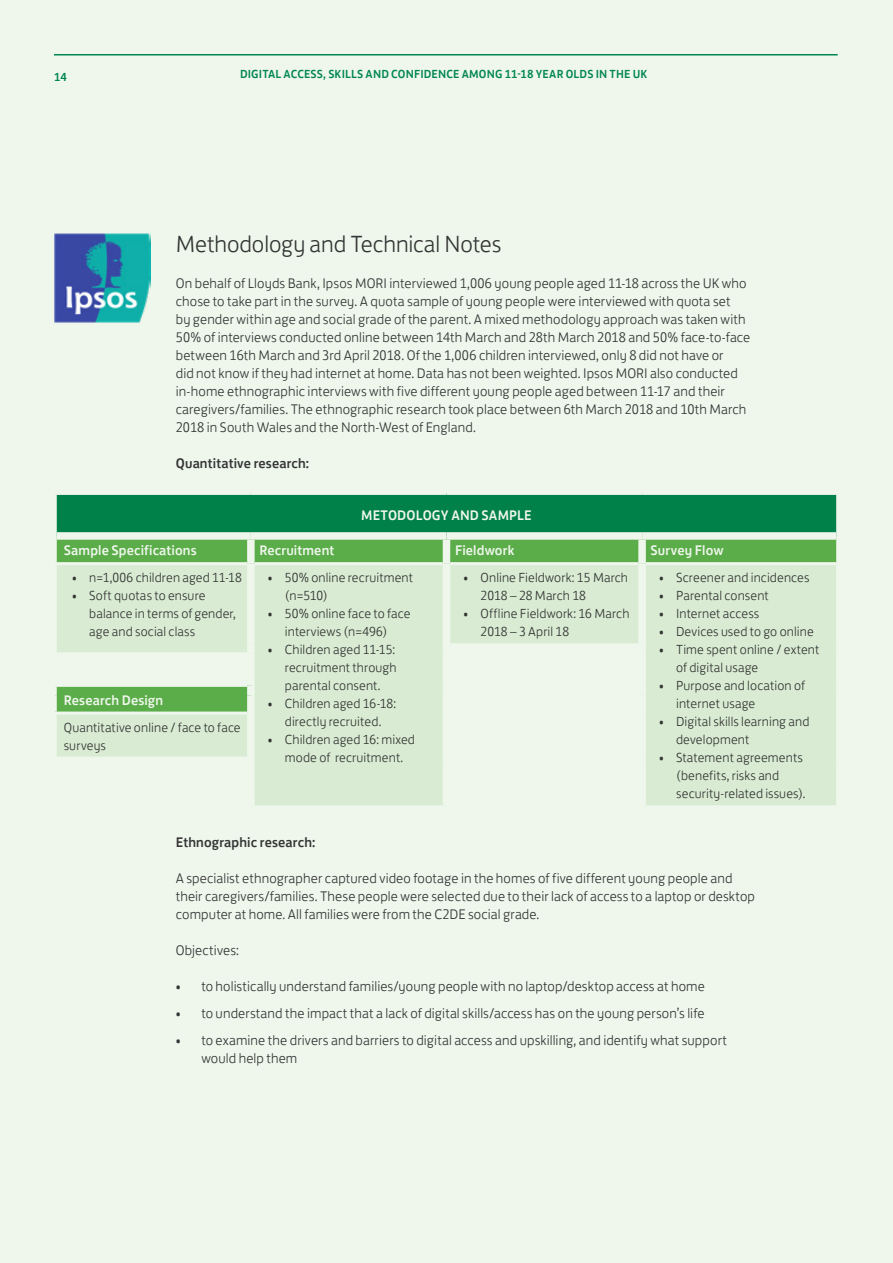
<style>
.page{position:relative;width:893px;height:1263px;background:#eff7ed}
.page>*{position:absolute;margin:0;border:0;box-sizing:border-box;transform-origin:0 0}
.t1{font:300 24px "FS Jack";letter-spacing:-.005em;color:#383738}
.t2{font:300 14.25px/18px "FS Jack";letter-spacing:.005em;color:#383738}
.t3{font:500 14.25px "FS Jack";letter-spacing:.01em;color:#fff}
.t4{font:500 14.25px "FS Jack";letter-spacing:.01em;color:#383738}
.t5{font:300 13.5px/18px "FS Jack";letter-spacing:.01em;color:#383738}
.t6{font:500 12px "FS Jack";letter-spacing:.015em;color:#00864f}
</style>
<div class="page">
<div style="left:55px;top:493px;width:783px;height:43px;background:#00864f"></div>
<div style="left:57px;top:540px;width:779px;height:22px;background:#5bad49"></div>
<div style="left:57px;top:565px;width:779px;height:240px;background:#d9ecd3"></div>
<svg style="left:57px;top:645px;width:581px;height:160px"></svg>
<div style="left:55px;top:685px;width:196px;height:28px;background:#5bad49"></div>
<hr style="left:54px;top:492px;width:197px;height:3px;background:#fff">
<hr style="left:54px;top:495px;width:3px;height:41px;background:#fff">
<hr style="left:251px;top:492px;width:195px;height:3px;background:#fff">
<hr style="left:446px;top:492px;width:196px;height:3px;background:#fff">
<hr style="left:642px;top:492px;width:197px;height:3px;background:#fff">
<hr style="left:836px;top:495px;width:3px;height:41px;background:#fff">
<hr style="left:54px;top:536px;width:3px;height:26px;background:#fff">
<hr style="left:836px;top:536px;width:3px;height:26px;background:#fff">
<hr style="left:54px;top:562px;width:193px;height:3px;background:#fff">
<hr style="left:54px;top:565px;width:3px;height:80px;background:#fff">
<hr style="left:255px;top:562px;width:188px;height:3px;background:#fff">
<hr style="left:450px;top:562px;width:188px;height:3px;background:#fff">
<hr style="left:646px;top:562px;width:193px;height:3px;background:#fff">
<hr style="left:836px;top:565px;width:3px;height:80px;background:#fff">
<hr style="left:450px;top:643px;width:188px;height:3px;background:#fff">
<hr style="left:54px;top:652px;width:193px;height:3px;background:#fff">
<hr style="left:54px;top:655px;width:3px;height:29px;background:#fff">
<hr style="left:836px;top:654px;width:3px;height:31px;background:#fff">
<hr style="left:54px;top:684px;width:193px;height:3px;background:#fff">
<svg style="left:55px;top:687px;width:2px;height:8px"></svg>
<hr style="left:54px;top:695px;width:3px;height:16px;background:#fff">
<hr style="left:450px;top:694px;width:188px;height:3px;background:#fff">
<hr style="left:836px;top:695px;width:3px;height:18px;background:#fff">
<hr style="left:54px;top:711px;width:193px;height:3px;background:#fff">
<hr style="left:54px;top:714px;width:3px;height:43px;background:#fff">
<hr style="left:836px;top:713px;width:3px;height:45px;background:#fff">
<hr style="left:54px;top:757px;width:193px;height:3px;background:#fff">
<hr style="left:54px;top:762px;width:3px;height:43px;background:#fff">
<hr style="left:450px;top:761px;width:188px;height:3px;background:#fff">
<hr style="left:836px;top:762px;width:3px;height:43px;background:#fff">
<hr style="left:54px;top:805px;width:197px;height:3px;background:#fff">
<hr style="left:251px;top:805px;width:195px;height:3px;background:#fff">
<hr style="left:446px;top:805px;width:196px;height:3px;background:#fff">
<hr style="left:642px;top:805px;width:197px;height:3px;background:#fff">
<div style="left:247px;top:540px;width:8px;height:24px;background:#eff7ed"></div>
<div style="left:443px;top:540px;width:7px;height:24px;background:#eff7ed"></div>
<div style="left:638px;top:540px;width:8px;height:24px;background:#eff7ed"></div>
<div style="left:247px;top:564px;width:8px;height:81px;background:#eff7ed"></div>
<div style="left:443px;top:564px;width:7px;height:81px;background:#eff7ed"></div>
<div style="left:638px;top:564px;width:8px;height:81px;background:#eff7ed"></div>
<div style="left:247px;top:645px;width:8px;height:9px;background:#eff7ed"></div>
<div style="left:443px;top:645px;width:7px;height:9px;background:#eff7ed"></div>
<div style="left:638px;top:645px;width:8px;height:9px;background:#eff7ed"></div>
<div style="left:247px;top:654px;width:8px;height:31px;background:#eff7ed"></div>
<div style="left:443px;top:654px;width:7px;height:31px;background:#eff7ed"></div>
<div style="left:638px;top:654px;width:8px;height:31px;background:#eff7ed"></div>
<div style="left:247px;top:685px;width:8px;height:10px;background:#eff7ed"></div>
<div style="left:443px;top:685px;width:7px;height:10px;background:#eff7ed"></div>
<div style="left:638px;top:685px;width:8px;height:10px;background:#eff7ed"></div>
<div style="left:247px;top:695px;width:8px;height:18px;background:#eff7ed"></div>
<div style="left:443px;top:695px;width:7px;height:18px;background:#eff7ed"></div>
<div style="left:638px;top:695px;width:8px;height:18px;background:#eff7ed"></div>
<div style="left:247px;top:713px;width:8px;height:45px;background:#eff7ed"></div>
<div style="left:443px;top:713px;width:7px;height:45px;background:#eff7ed"></div>
<div style="left:638px;top:713px;width:8px;height:45px;background:#eff7ed"></div>
<svg style="left:247px;top:758px;width:8px;height:4px"></svg>
<svg style="left:443px;top:758px;width:7px;height:4px"></svg>
<svg style="left:638px;top:758px;width:8px;height:4px"></svg>
<div style="left:247px;top:762px;width:8px;height:43px;background:#eff7ed"></div>
<div style="left:443px;top:762px;width:7px;height:43px;background:#eff7ed"></div>
<div style="left:638px;top:762px;width:8px;height:43px;background:#eff7ed"></div>
<div style="left:57px;top:532px;width:194px;height:8px;background:#eff7ed"></div>
<div style="left:251px;top:532px;width:195px;height:8px;background:#eff7ed"></div>
<div style="left:446px;top:532px;width:196px;height:8px;background:#eff7ed"></div>
<div style="left:642px;top:532px;width:194px;height:8px;background:#eff7ed"></div>
<img style="left:54px;top:234px;width:97px;height:89px">
<hr style="left:54px;top:54px;width:784px;height:2px;background:#00864f">
<p class="t6" style="left:54px;top:67px;width:14px">14</p>
<p class="t6" style="left:240px;top:64px;width:409px">DIGITAL ACCESS, SKILLS AND CONFIDENCE AMONG 11-18 YEAR OLDS IN THE UK</p>
<h1 class="t1" style="left:176px;top:225px;width:327px">Methodology and Technical Notes</h1>
<p class="t2" style="left:176px;top:273px;width:576px">On behalf of Lloyds Bank, Ipsos MORI interviewed 1,006 young people aged 11-18 across the UK who chose to take part in the survey. A quota sample of young people were interviewed with quota set<br>by gender within age and social grade of the parent. A mixed methodology approach was taken with 50% of interviews conducted online between 14th March and 28th March 2018 and 50% face-to-face between 16th March and 3rd April 2018. Of the 1,006 children interviewed, only 8 did not have or<br>did not know if they had internet at home. Data has not been weighted. Ipsos MORI also conducted in-home ethnographic interviews with five different young people aged between 11-17 and their caregivers/families. The ethnographic research took place between 6th March 2018 and 10th March 2018 in South Wales and the North-West of England.</p>
<p class="t4" style="left:176px;top:451px;width:135px">Quantitative research:</p>
<p class="t3" style="left:361px;top:504px;width:172px">METODOLOGY AND SAMPLE</p>
<p class="t3" style="left:64px;top:539px;width:134px">Sample Specifications</p>
<p class="t3" style="left:259px;top:539px;width:77px">Recruitment</p>
<p class="t3" style="left:455px;top:539px;width:61px">Fieldwork</p>
<p class="t3" style="left:651px;top:539px;width:75px">Survey Flow</p>
<p class="t5" style="left:72px;top:567px;width:171px">• n=1,006 children aged 11-18</p>
<p class="t5" style="left:89px;top:585px;width:148px;text-indent:-17px">• Soft quotas to ensure balance in terms of gender, age and social class</p>
<p class="t5" style="left:285px;top:567px;width:130px;text-indent:-17px">• 50% online recruitment (n=510)</p>
<p class="t5" style="left:268px;top:603px;width:144px;text-align:center">• 50% online face to face interviews (n=496)</p>
<p class="t5" style="left:285px;top:639px;width:113px;text-align:justify;text-indent:-17px">• Children aged 11-15: recruitment through parental consent.</p>
<p class="t5" style="left:268px;top:693px;width:130px;text-align:center">• Children aged 16-18: directly recruited.</p>
<p class="t5" style="left:268px;top:729px;width:149px;text-align:center">• Children aged 16: mixed mode of recruitment.</p>
<p class="t5" style="left:480px;top:567px;width:149px;text-indent:-17px">• Online Fieldwork: 15 March<br>2018 – 28 March 18</p>
<p class="t5" style="left:480px;top:603px;width:150px;text-indent:-17px">• Offline Fieldwork: 16 March<br>2018 – 3 April 18</p>
<p class="t5" style="left:659px;top:567px;width:152px">• Screener and incidences</p>
<p class="t5" style="left:659px;top:585px;width:111px">• Parental consent</p>
<p class="t5" style="left:659px;top:603px;width:102px">• Internet access</p>
<p class="t5" style="left:659px;top:621px;width:156px">• Devices used to go online</p>
<p class="t5" style="left:676px;top:639px;width:145px;text-indent:-17px">• Time spent online / extent of digital usage</p>
<p class="t5" style="left:676px;top:675px;width:130px;text-indent:-17px">• Purpose and location of internet usage</p>
<p class="t5" style="left:676px;top:711px;width:135px;text-indent:-17px">• Digital skills learning and development</p>
<p class="t5" style="left:676px;top:747px;width:131px;text-indent:-17px">• Statement agreements (benefits, risks and security-related issues).</p>
<p class="t3" style="left:64px;top:688px;width:101px">Research Design</p>
<p class="t5" style="left:64px;top:717px;width:178px">Quantitative online / face to face surveys</p>
<p class="t4" style="left:176px;top:831px;width:141px">Ethnographic research:</p>
<p class="t2" style="left:176px;top:868px;width:581px">A specialist ethnographer captured video footage in the homes of five different young people and their caregivers/families. These people were selected due to their lack of access to a laptop or desktop computer at home. All families were from the C2DE social grade.</p>
<p class="t2" style="left:176px;top:940px;width:65px">Objectives:</p>
<p class="t2" style="left:176px;top:976px;width:531px">• to holistically understand families/young people with no laptop/desktop access at home</p>
<p class="t2" style="left:176px;top:1003px;width:530px">• to understand the impact that a lack of digital skills/access has on the young person’s life</p>
<p class="t2" style="left:201px;top:1030px;width:527px;text-indent:-26px">• to examine the drivers and barriers to digital access and upskilling, and identify what support would help them</p>
</div>
